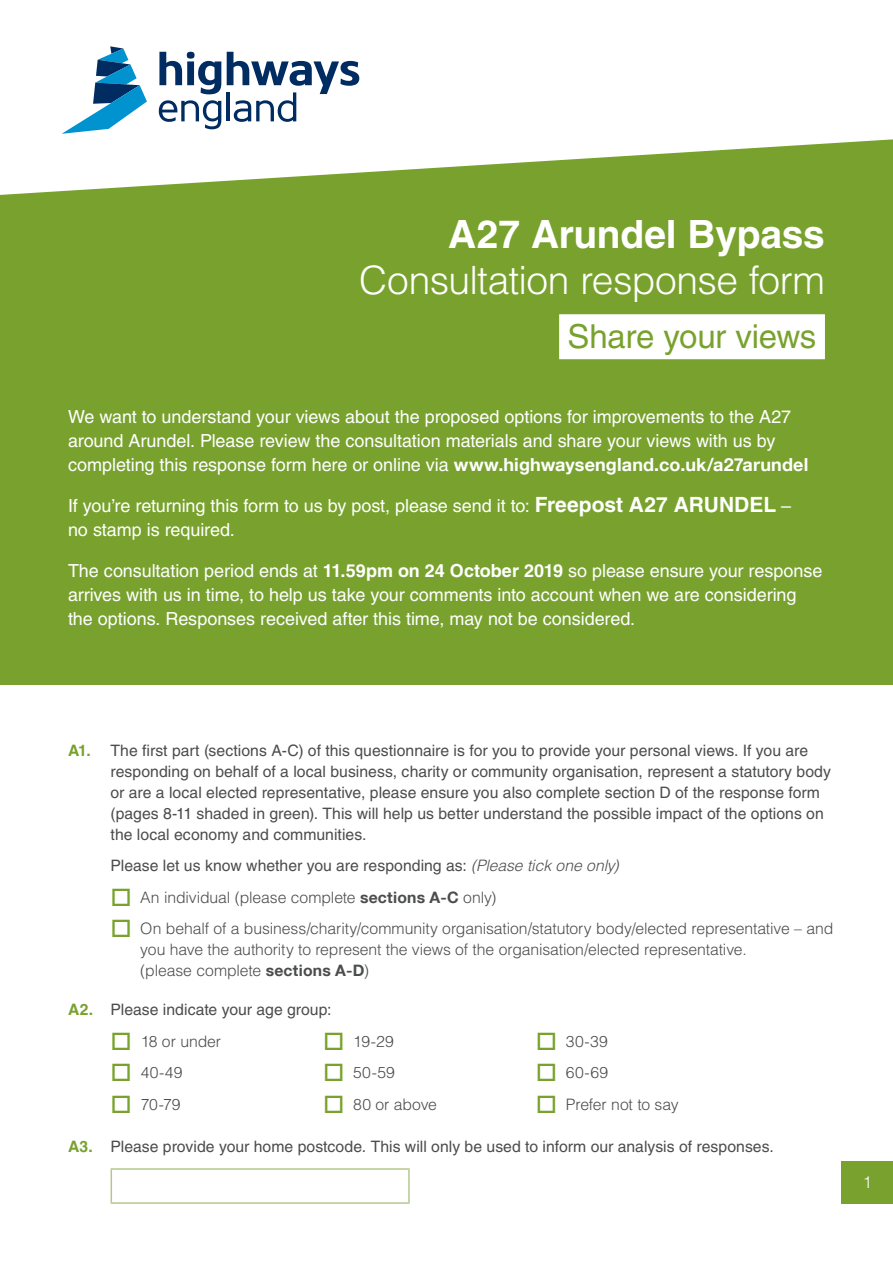
<style>
.page{position:relative;width:893px;height:1263px;background:#fff}
.page>*{position:absolute;margin:0;border:0;box-sizing:border-box;transform-origin:0 0}
.t1{font:300 39px "Helvetica LT Std";letter-spacing:-.015em;color:#fff}
.t2{font:700 39px "Helvetica LT Std";letter-spacing:-.005em;color:#fff}
.t3{font:33px "Helvetica LT Std";letter-spacing:-.01em;color:#78a22d}
.t4{font:18px/24px "Helvetica LT Std";letter-spacing:-.005em;color:#fff}
.t5{font:300 16.5px "Helvetica LT Std";color:#fff}
.t6{font:15.75px/21px "Helvetica LT Std";color:#4b4c4d}
.t7{font:300 15.75px/21px "Helvetica LT Std";letter-spacing:-.005em;color:#4b4c4d}
.s1{font-family:"Helvetica Neue LT Com";font-weight:700}
.s2{font-weight:700;font-size:21px}
.s3{font-weight:700}
.s4{font-weight:700;color:#78a22d}
.s5{font-weight:300;font-style:italic}
.s6{color:#78a22d}
</style>
<div class="page">
<div style="left:0;top:68px;width:893px;height:617px;background:#78a22d"></div>
<div style="left:559px;top:314px;width:266px;height:45px;background:#fff"></div>
<div style="left:842px;top:1161px;width:51px;height:42px;background:#78a22d"></div>
<hr style="left:111px;top:1168px;width:299px;height:2px;background:#b4c88b">
<hr style="left:111px;top:1170px;width:1px;height:32px;background:#b4c88b">
<hr style="left:408px;top:1170px;width:2px;height:32px;background:#b4c88b">
<hr style="left:111px;top:1202px;width:299px;height:2px;background:#b4c88b">
<svg style="left:0;top:51px;width:893px;height:144px;fill:#fff"></svg>
<svg style="left:62px;top:46px;width:85px;height:88px"></svg>
<svg style="left:159px;top:52px;width:62px;height:42px"></svg>
<svg style="left:159px;top:100px;width:62px;height:29px;background:#abb9cb"></svg>
<svg style="left:227px;top:52px;width:132px;height:70px"></svg>
<h1 class="t2" style="left:448px;top:211px;width:378px">A27 Arundel Bypass</h1>
<h1 class="t1" style="left:359px;top:255px;width:467px">Consultation response form</h1>
<h2 class="t3" style="left:568px;top:317px;width:250px">Share your views</h2>
<p class="t4" style="left:68px;top:405px;width:742px">We want to understand your views about the proposed options for improvements to the A27 around Arundel. Please review the consultation materials and share your views with us by completing this response form here or online via <span class="s1">www.highwaysengland.co.uk/a27arundel</span></p>
<p class="t4" style="left:68px;top:494px;width:725px">If you’re returning this form to us by post, please send it to: <span class="s2">Freepost A27 ARUNDEL</span> – no stamp is required.</p>
<p class="t4" style="left:68px;top:559px;width:756px">The consultation period ends at <span class="s3">11.59pm on 24 October 2019</span> so please ensure your response arrives with us in time, to help us take your comments into account when we are considering the options. Responses received after this time, may not be considered.</p>
<p class="t6" style="left:111px;top:740px;width:722px;text-indent:-43px"><span class="s4">A1.</span> The first part (sections A-C) of this questionnaire is for you to provide your personal views. If you are responding on behalf of a local business, charity or community organisation, represent a statutory body or are a local elected representative, please ensure you also complete section D of the response form (pages 8-11 shaded in green). This will help us better understand the possible impact of the options on the local economy and communities.</p>
<p class="t6" style="left:111px;top:855px;width:510px">Please let us know whether you are responding as: <span class="s5">(Please tick one only)</span></p>
<p class="t7" style="left:111px;top:886px;width:387px"><span class="s6">□</span> An individual (please complete <span class="s1">sections A-C</span> only)</p>
<p class="t7" style="left:140px;top:918px;width:695px;text-indent:-30px"><span class="s6">□</span> On behalf of a business/charity/community organisation/statutory body/elected representative – and you have the authority to represent the views of the organisation/elected representative.<br>(please complete <span class="s1">sections A-D</span>)</p>
<p class="t6" style="left:68px;top:999px;width:265px"><span class="s4">A2.</span> Please indicate your age group:</p>
<p class="t7" style="left:111px;top:1030px;width:112px"><span class="s6">□</span> 18 or under</p>
<p class="t7" style="left:323px;top:1030px;width:72px"><span class="s6">□</span> 19-29</p>
<p class="t7" style="left:536px;top:1030px;width:74px"><span class="s6">□</span> 30-39</p>
<p class="t7" style="left:111px;top:1062px;width:73px"><span class="s6">□</span> 40-49</p>
<p class="t7" style="left:323px;top:1062px;width:73px"><span class="s6">□</span> 50-59</p>
<p class="t7" style="left:536px;top:1062px;width:74px"><span class="s6">□</span> 60-69</p>
<p class="t7" style="left:111px;top:1093px;width:72px"><span class="s6">□</span> 70-79</p>
<p class="t7" style="left:323px;top:1093px;width:115px"><span class="s6">□</span> 80 or above</p>
<p class="t7" style="left:536px;top:1093px;width:144px"><span class="s6">□</span> Prefer not to say</p>
<p class="t6" style="left:68px;top:1136px;width:707px"><span class="s4">A3.</span> Please provide your home postcode. This will only be used to inform our analysis of responses.</p>
<p class="t5" style="left:863px;top:1172px;width:11px">1</p>
</div>
